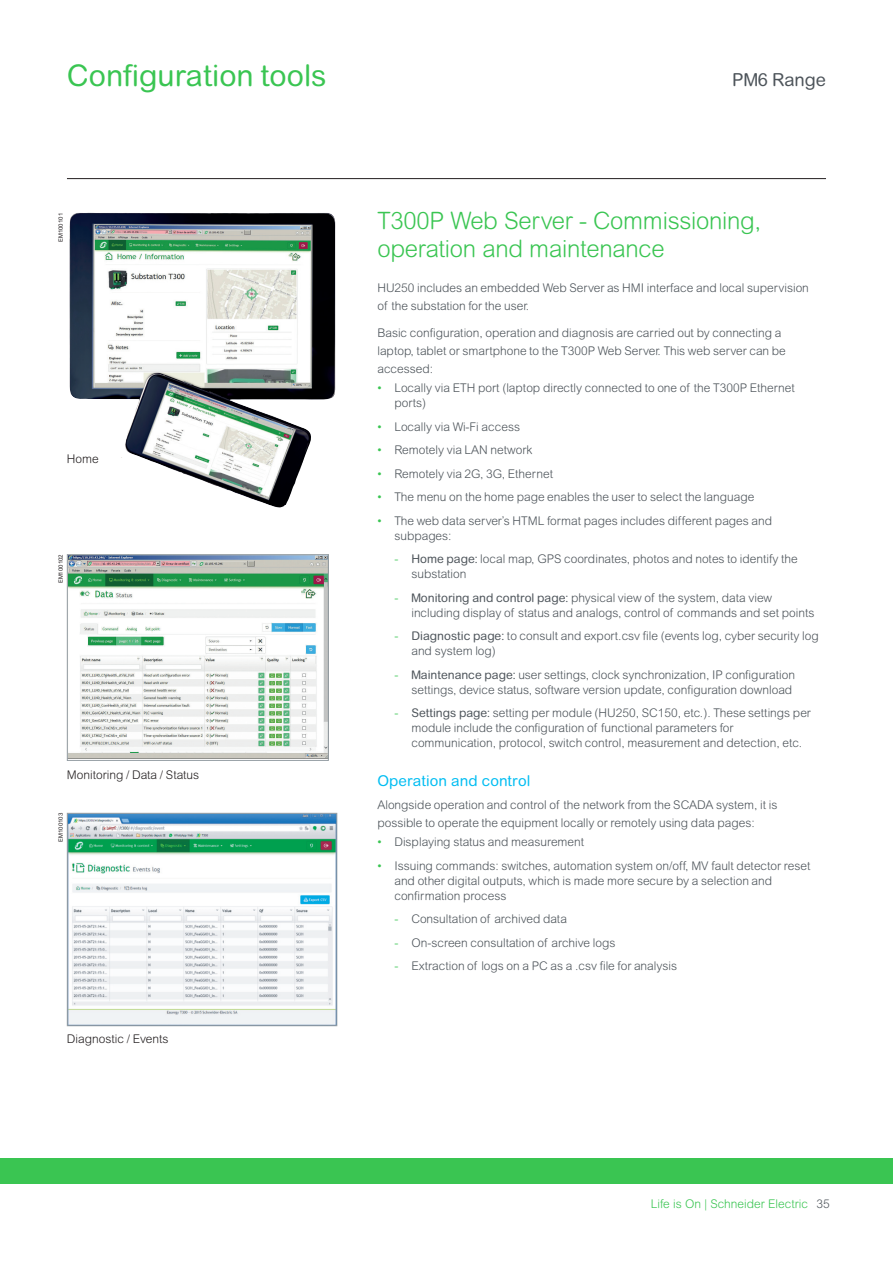
<style>
.page{position:relative;width:893px;height:1263px;background:#fff}
.page>*{position:absolute;margin:0;border:0;box-sizing:border-box;transform-origin:0 0}
.t1{font:30px "Arial Rounded MT Std";color:#3ac552}
.t2{font:300 24px/28.8px "Arial Rounded MT Std";letter-spacing:-.01em;color:#3ac552}
.t3{font:18px "Arial Rounded MT Std";color:#4d545a}
.t4{font:15px "Arial Rounded MT Std";letter-spacing:.005em;color:#01bdf2}
.t5{font:300 12px/15px "Arial Rounded MT Std";color:#4d545a}
.t6{font:300 12px "Arial Rounded MT Std";color:#231f20}
.t7{font:300 12px "Arial Rounded MT Std";color:#3ac552}
.t8{font:6px "Arial Rounded MT Std";color:#231f20}
.s1{color:#3ac552}
.s2{font-weight:400}
.s3{color:#4d545a}
</style>
<div class="page">
<hr style="left:67px;top:178px;width:759px;height:1px;background:#231f20">
<div style="left:0;top:1158px;width:893px;height:25px;background:#3ac552"></div>
<img style="left:69px;top:815px;width:266px;height:209px">
<div style="left:67px;top:813px;width:270px;height:213px;border:1px solid #959ea4"></div>
<img style="left:69px;top:556px;width:258px;height:202px">
<div style="left:67px;top:554px;width:262px;height:207px;border:1px solid #959ea4"></div>
<img style="left:69px;top:212px;width:267px;height:296px">
<h1 class="t1" style="left:67px;top:58px;width:261px">Configuration tools</h1>
<p class="t8" style="left:57px;top:242px;width:30px;rotate:-90deg">EM100101</p>
<p class="t6" style="left:67px;top:452px;width:33px">Home</p>
<p class="t8" style="left:57px;top:583px;width:30px;rotate:-90deg">EM100102</p>
<p class="t6" style="left:67px;top:768px;width:134px">Monitoring / Data / Status</p>
<p class="t8" style="left:57px;top:842px;width:30px;rotate:-90deg">EM100103</p>
<p class="t6" style="left:67px;top:1032px;width:103px">Diagnostic / Events</p>
<h3 class="t3" style="left:732px;top:69px;width:95px">PM6 Range</h3>
<h2 class="t2" style="left:377px;top:206px;width:385px">T300P Web Server - Commissioning, operation and maintenance</h2>
<p class="t5" style="left:377px;top:279px;width:433px;line-height:18px">HU250 includes an embedded Web Server as HMI interface and local supervision of the substation for the user.</p>
<p class="t5" style="left:377px;top:324px;width:410px;line-height:18px">Basic configuration, operation and diagnosis are carried out by connecting a laptop, tablet or smartphone to the T300P Web Server. This web server can be accessed:</p>
<p class="t5" style="left:394px;top:380px;width:402px;text-indent:-17px"><span class="s1">•</span> Locally via ETH port (laptop directly connected to one of the T300P Ethernet ports)</p>
<p class="t5" style="left:377px;top:419px;width:144px"><span class="s1">•</span> Locally via Wi-Fi access</p>
<p class="t5" style="left:377px;top:442px;width:157px"><span class="s1">•</span> Remotely via LAN network</p>
<p class="t5" style="left:377px;top:466px;width:177px"><span class="s1">•</span> Remotely via 2G, 3G, Ethernet</p>
<p class="t5" style="left:377px;top:489px;width:378px"><span class="s1">•</span> The menu on the home page enables the user to select the language</p>
<p class="t5" style="left:394px;top:513px;width:379px;text-indent:-17px"><span class="s1">•</span> The web data server’s HTML format pages includes different pages and subpages:</p>
<p class="t5" style="left:411px;top:551px;width:388px;text-indent:-17px"><span class="s1">-</span> <span class="s2">Home page:</span> local map, GPS coordinates, photos and notes to identify the substation</p>
<p class="t5" style="left:411px;top:590px;width:404px;text-indent:-17px"><span class="s1">-</span> <span class="s2">Monitoring and control page:</span> physical view of the system, data view including display of status and analogs, control of commands and set points</p>
<p class="t5" style="left:411px;top:628px;width:409px;text-indent:-17px"><span class="s1">-</span> <span class="s2">Diagnostic page:</span> to consult and export.csv file (events log, cyber security log and system log)</p>
<p class="t5" style="left:394px;top:667px;width:402px;text-align:right"><span class="s1">-</span> <span class="s2">Maintenance page:</span> user settings, clock synchronization, IP configuration settings, device status, software version update, configuration download</p>
<p class="t5" style="left:411px;top:705px;width:401px;text-indent:-17px"><span class="s1">-</span> <span class="s2">Settings page:</span> setting per module (HU250, SC150, etc.). These settings per module include the configuration of functional parameters for communication, protocol, switch control, measurement and detection, etc.</p>
<p class="t4" style="left:377px;top:772px;width:154px">Operation and control</p>
<p class="t5" style="left:377px;top:795px;width:401px;line-height:18px">Alongside operation and control of the network from the SCADA system, it is possible to operate the equipment locally or remotely using data pages:</p>
<p class="t5" style="left:377px;top:834px;width:208px"><span class="s1">•</span> Displaying status and measurement</p>
<p class="t5" style="left:394px;top:858px;width:418px;text-indent:-17px"><span class="s1">•</span> Issuing commands: switches, automation system on/off, MV fault detector reset and other digital outputs, which is made more secure by a selection and confirmation process</p>
<p class="t5" style="left:394px;top:911px;width:174px"><span class="s1">-</span> Consultation of archived data</p>
<p class="t5" style="left:394px;top:935px;width:223px"><span class="s1">-</span> On-screen consultation of archive logs</p>
<p class="t5" style="left:394px;top:958px;width:284px"><span class="s1">-</span> Extraction of logs on a PC as a .csv file for analysis</p>
<p class="t7" style="left:651px;top:1197px;width:181px">Life is On | Schneider Electric <span class="s3">35</span></p>
</div>
